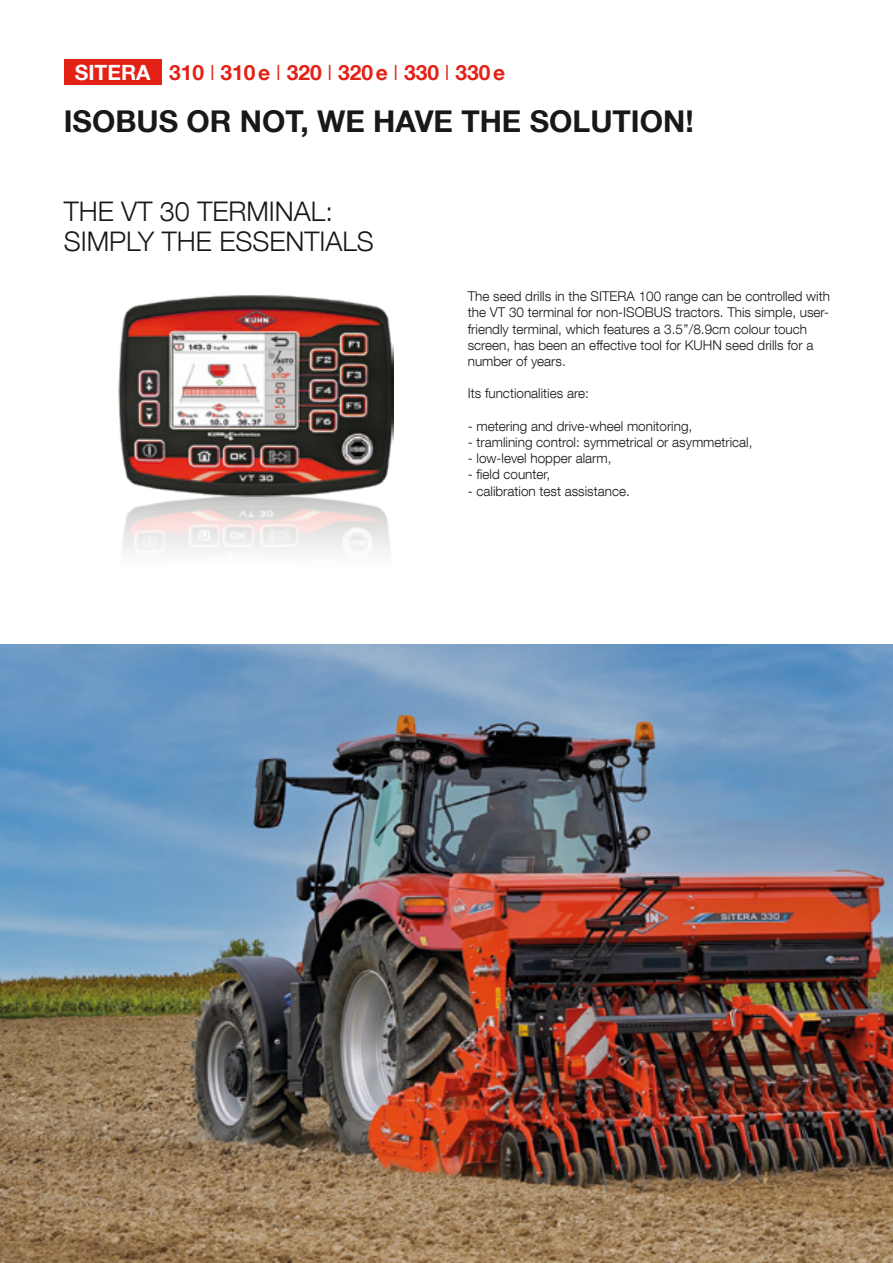
<style>
.page{position:relative;width:893px;height:1263px;background:#fff}
.page>*{position:absolute;margin:0;border:0;box-sizing:border-box;transform-origin:0 0}
.t1{font:700 30px "Helvetica Neue LT Com";color:#181816}
.t2{font:300 27px/30px "Helvetica Neue LT Com";color:#181816}
.t3{font:700 21px "Helvetica Neue LT Com";color:#e42116}
.t4{font:300 13.5px/16.2px "Helvetica Neue LT Com";color:#181816}
.s1{color:#fff}
.s2{font-weight:300}
</style>
<div class="page">
<img style="left:0;top:644px;width:893px;height:619px">
<div style="left:64px;top:60px;width:98px;height:25px;background:#e42116"></div>
<img style="left:118px;top:295px;width:275px;height:201px">
<img style="left:123px;top:496px;width:267px;height:57px">
<h3 class="t3" style="left:75px;top:59px;width:432px"><span class="s1">SITERA</span> 310 <span class="s2">I</span> 310e <span class="s2">I</span> 320 <span class="s2">I</span> 320e <span class="s2">I</span> 330 <span class="s2">I</span> 330e</h3>
<h1 class="t1" style="left:64px;top:102px;width:631px">ISOBUS OR NOT, WE HAVE THE SOLUTION!</h1>
<h2 class="t2" style="left:64px;top:196px;width:312px">THE VT 30 TERMINAL:<br>SIMPLY THE ESSENTIALS</h2>
<p class="t4" style="left:468px;top:288px;width:364px">The seed drills in the SITERA 100 range can be controlled with the VT 30 terminal for non-ISOBUS tractors. This simple, user&shy;friendly terminal, which features a 3.5’’/8.9cm colour touch screen, has been an effective tool for KUHN seed drills for a number of years.</p>
<p class="t4" style="left:468px;top:385px;width:123px">Its functionalities are:</p>
<p class="t4" style="left:468px;top:418px;width:226px">- metering and drive-wheel monitoring,</p>
<p class="t4" style="left:468px;top:434px;width:286px">- tramlining control: symmetrical or asymmetrical,</p>
<p class="t4" style="left:468px;top:450px;width:145px">- low-level hopper alarm,</p>
<p class="t4" style="left:468px;top:466px;width:84px">- field counter,</p>
<p class="t4" style="left:468px;top:482px;width:164px">- calibration test assistance.</p>
</div>
